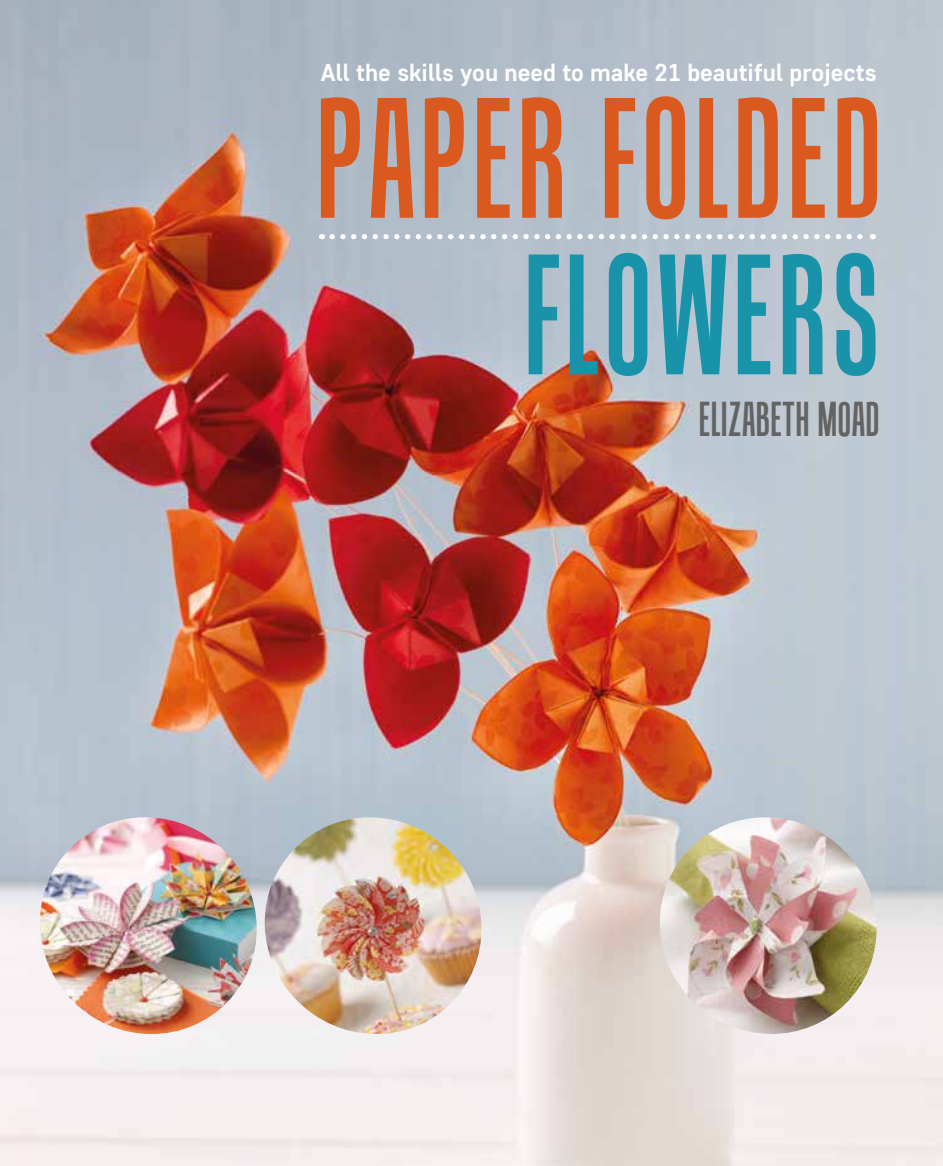
<style>
.page{position:relative;width:943px;height:1166px;background:#fff}
.page>*{position:absolute;margin:0;border:0;box-sizing:border-box;transform-origin:0 0}
.t1{font:167.3px "Tandelle";letter-spacing:.04em;color:#da591e}
.t2{font:167.3px "Tandelle";letter-spacing:.04em;color:#1993aa}
.t3{font:47.6px "Tandelle";letter-spacing:.02em;color:#646363}
.t4{font:700 24.32px "Core Sans D55";color:#fff}
</style>
<div class="page">
<img style="left:0;top:0;width:943px;height:1166px">
<img style="left:659px;top:817px;width:218px;height:218px">
<svg style="left:332px;top:234px;width:541px;height:5px"></svg>
<img style="left:39px;top:817px;width:219px;height:218px">
<img style="left:264px;top:817px;width:218px;height:218px">
<p class="t4" style="left:321px;top:56px;width:557px">All the skills you need to make 21 beautiful projects</p>
<h1 class="t1" style="left:317px;top:63px;width:565px">PAPER FOLDED</h1>
<h1 class="t2" style="left:525px;top:220px;width:356px">FLOWERS</h1>
<h2 class="t3" style="left:699px;top:392px;width:182px">ELIZABETH MOAD</h2>
</div>
